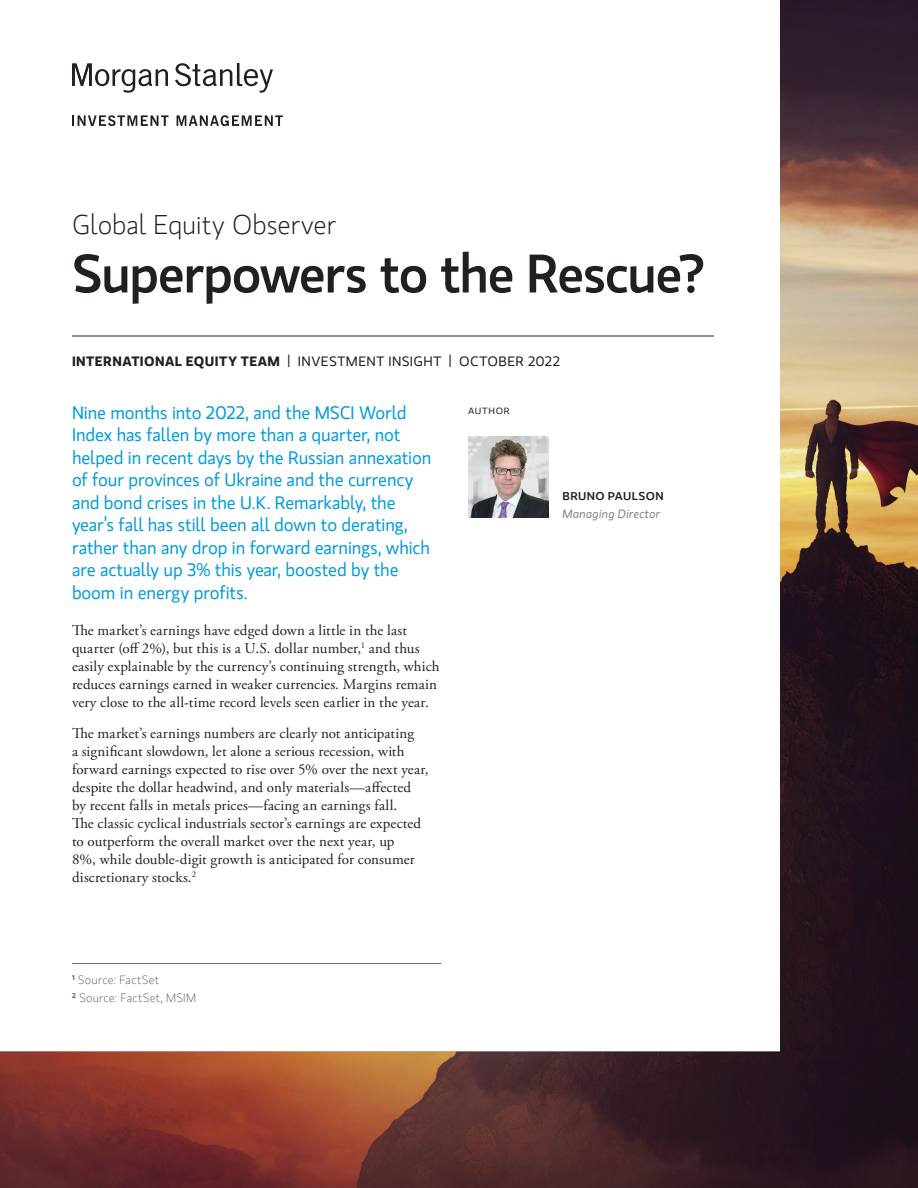
<style>
.page{position:relative;width:918px;height:1188px;background:#fff}
.page>*{position:absolute;margin:0;border:0;box-sizing:border-box;transform-origin:0 0}
.Title__48{font:500 54px "MS Gloriola II Std";letter-spacing:-.025em;color:#231f20}
.Subtitle__20{font:300 27px "MS Gloriola II Std";letter-spacing:-.005em;color:#231f20}
.Intro_G_12_Light_Blu{font:18px/22.5px "MS Gloriola II Std";letter-spacing:-.01em;color:#009bde}
.Body{font:15px/18px "Adobe Garamond Pro";letter-spacing:.01em;color:#231f20}
.t1{font:13.5px "MS Gloriola II Std";letter-spacing:.03em;color:#231f20;scale:1.05 1}
.Footnote{font:300 12px "MS Gloriola II Std";letter-spacing:.02em;color:#69696c}
.t2{font:italic 12px "MS Gloriola II Std";letter-spacing:.015em;color:#808285}
.Footnote_1st{font:300 12px "MS Gloriola II Std";letter-spacing:.02em;color:#69696c}
.t3{font:500 11.25px "MS Gloriola II Std";letter-spacing:.03em;color:#231f20;scale:1.1 1}
.t4{font:9px "MS Gloriola II Std";letter-spacing:.07em;color:#231f20;scale:1.1 1}
.s1{font-weight:700}
</style>
<div class="page">
<img style="left:0;top:0;width:918px;height:1188px">
<hr style="left:72px;top:336px;width:642px;height:1px;background:#231f20">
<svg style="left:175px;top:63px;width:98px;height:30px"></svg>
<svg style="left:72px;top:64px;width:96px;height:29px"></svg>
<svg style="left:72px;top:115px;width:97px;height:11px"></svg>
<svg style="left:177px;top:115px;width:106px;height:11px"></svg>
<img style="left:468px;top:436px;width:81px;height:82px">
<hr style="left:72px;top:963px;width:369px;height:1px;background:#69696c">
<p class="Subtitle__20" style="left:72px;top:207px;width:266px">Global Equity Observer</p>
<p class="Title__48" style="left:72px;top:236px;width:634px">Superpowers to the Rescue?</p>
<p class="t1" style="left:72px;top:352px;width:467px"><span class="s1">INTERNATIONAL EQUITY TEAM</span> | INVESTMENT INSIGHT | OCTOBER 2022</p>
<p class="t4" style="left:468px;top:405px;width:39px">AUTHOR</p>
<p class="Intro_G_12_Light_Blu" style="left:72px;top:401px;width:361px">Nine months into 2022, and the MSCI World Index has fallen by more than a quarter, not helped in recent days by the Russian annexation of four provinces of Ukraine and the currency and bond crises in the U.K. Remarkably, the year’s fall has still been all down to derating, rather than any drop in forward earnings, which are actually up 3% this year, boosted by the boom in energy profits.</p>
<p class="Body" style="left:72px;top:621px;width:369px">The market’s earnings have edged down a little in the last quarter (off 2%), but this is a U.S. dollar number,<sup>1</sup> and thus easily explainable by the currency’s continuing strength, which reduces earnings earned in weaker currencies. Margins remain very close to the all-time record levels seen earlier in the year.</p>
<p class="Body" style="left:72px;top:725px;width:358px">The market’s earnings numbers are clearly not anticipating<br>a significant slowdown, let alone a serious recession, with forward earnings expected to rise over 5% over the next year, despite the dollar headwind, and only materials—affected by recent falls in metals prices—facing an earnings fall.<br>The classic cyclical industrials sector’s earnings are expected to outperform the overall market over the next year, up<br>8%, while double-digit growth is anticipated for consumer discretionary stocks.<sup>2</sup></p>
<p class="t3" style="left:562px;top:488px;width:94px">BRUNO PAULSON</p>
<p class="t2" style="left:562px;top:505px;width:99px">Managing Director</p>
<p class="Footnote_1st" style="left:72px;top:972px;width:89px"><sup>1</sup> Source: FactSet</p>
<p class="Footnote" style="left:72px;top:990px;width:126px"><sup>2</sup> Source: FactSet, MSIM</p>
</div>
